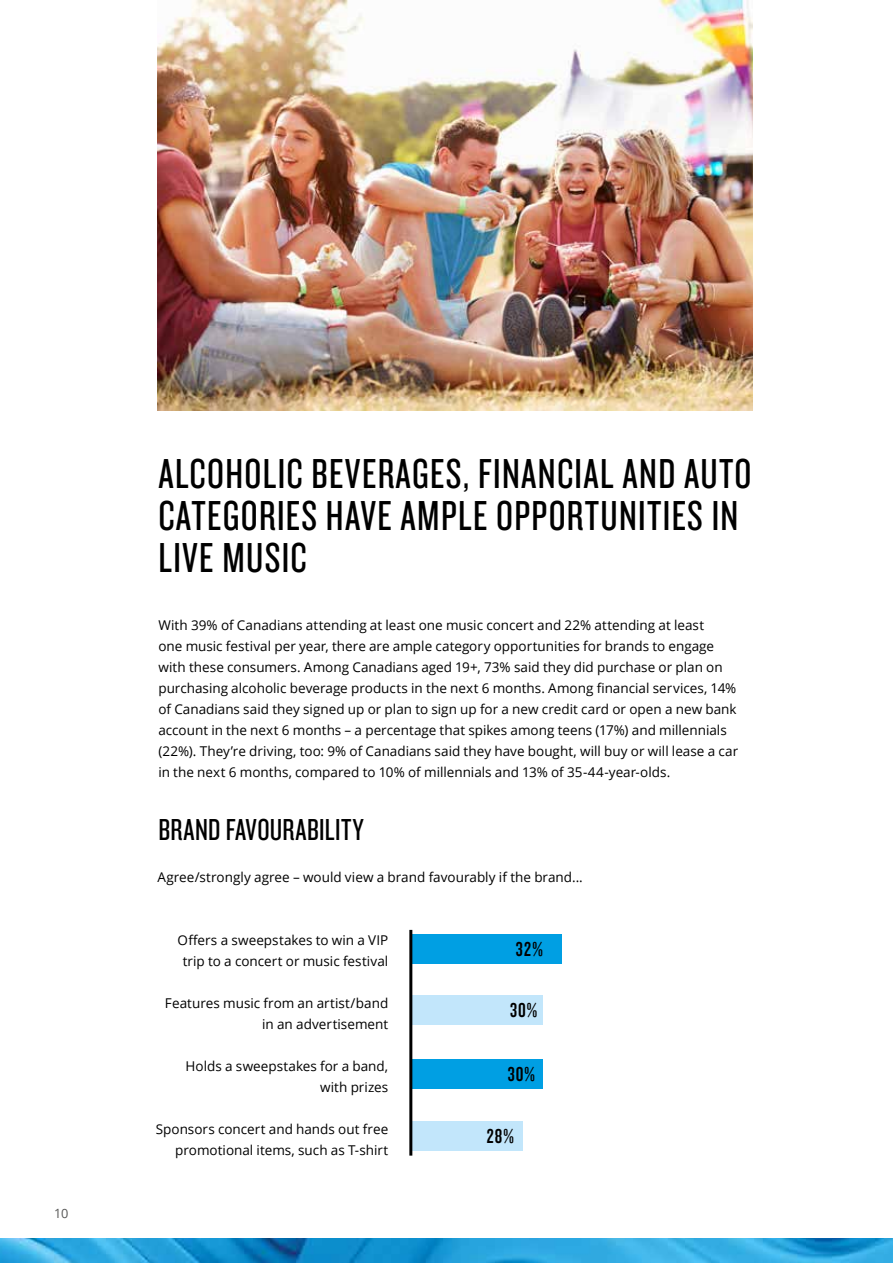
<style>
.page{position:relative;width:893px;height:1263px;background:#fff}
.page>*{position:absolute;margin:0;border:0;box-sizing:border-box;transform-origin:0 0}
.t1{font:43.5px/42px "Knockout 28 Junior Feathrwt";letter-spacing:.03em;color:#000}
.t2{font:31.5px "Knockout 28 Junior Feathrwt";letter-spacing:.01em;color:#000}
.t3{font:21px "Knockout 48 Featherweight";letter-spacing:.05em;color:#000}
.t4{font:13.5px/21px "Open Sans";color:#000;text-align:right}
.t5{font:12.75px "Open Sans";color:#575756}
</style>
<div class="page">
<img style="left:0;top:1239px;width:893px;height:24px">
<div style="left:411px;top:934px;width:150px;height:30px;background:#009fe3"></div>
<div style="left:411px;top:995px;width:132px;height:30px;background:#c2e6fb"></div>
<div style="left:411px;top:1058px;width:132px;height:30px;background:#009fe3"></div>
<div style="left:411px;top:1121px;width:112px;height:30px;background:#c2e6fb"></div>
<hr style="left:409px;top:930px;width:3px;height:225px;background:#000">
<img style="left:157px;top:0;width:596px;height:411px">
<p class="t5" style="left:54px;top:1204px;width:16px">10</p>
<h1 class="t1" style="left:158px;top:451px;width:595px">ALCOHOLIC BEVERAGES, FINANCIAL AND AUTO<br>CATEGORIES HAVE AMPLE OPPORTUNITIES IN<br>LIVE MUSIC</h1>
<p class="t4" style="left:158px;top:614px;width:581px;text-align:left">With 39% of Canadians attending at least one music concert and 22% attending at least<br>one music festival per year, there are ample category opportunities for brands to engage with these consumers. Among Canadians aged 19+, 73% said they did purchase or plan on purchasing alcoholic beverage products in the next 6 months. Among financial services, 14% of Canadians said they signed up or plan to sign up for a new credit card or open a new bank account in the next 6 months – a percentage that spikes among teens (17%) and millennials (22%). They’re driving, too: 9% of Canadians said they have bought, will buy or will lease a car in the next 6 months, compared to 10% of millennials and 13% of 35-44-year-olds.</p>
<h2 class="t2" style="left:158px;top:810px;width:207px">BRAND FAVOURABILITY</h2>
<p class="t4" style="left:157px;top:866px;width:427px">Agree/strongly agree – would view a brand favourably if the brand...</p>
<p class="t4" style="left:178px;top:929px;width:212px;text-align:center">Offers a sweepstakes to win a VIP trip to a concert or music festival</p>
<h3 class="t3" style="left:516px;top:936px;width:28px">32%</h3>
<p class="t4" style="left:165px;top:992px;width:225px">Features music from an artist/band in an advertisement</p>
<h3 class="t3" style="left:510px;top:997px;width:29px">30%</h3>
<p class="t4" style="left:186px;top:1055px;width:204px">Holds a sweepstakes for a band, with prizes</p>
<h3 class="t3" style="left:508px;top:1061px;width:29px">30%</h3>
<p class="t4" style="left:156px;top:1118px;width:234px">Sponsors concert and hands out free promotional items, such as T-shirt</p>
<h3 class="t3" style="left:487px;top:1123px;width:29px">28%</h3>
</div>
